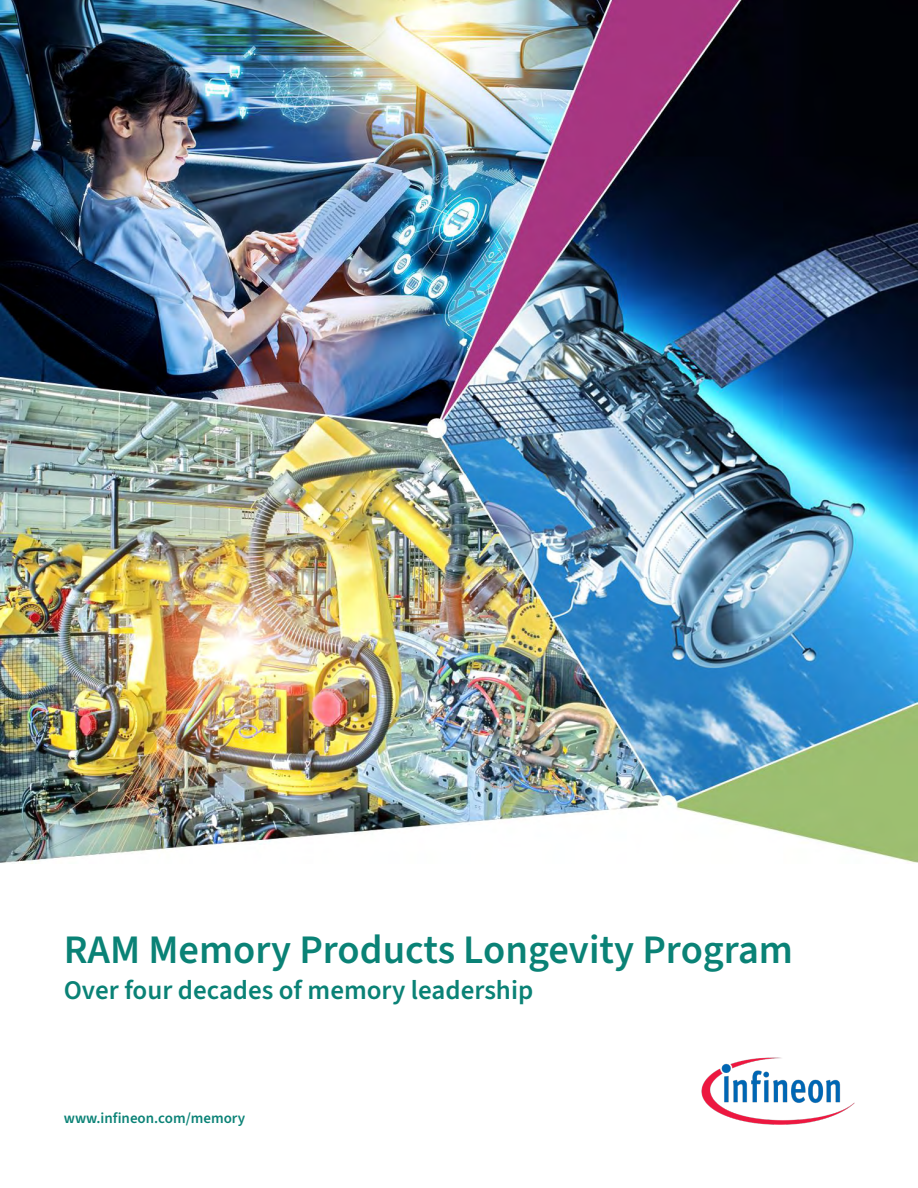
<style>
.page{position:relative;width:918px;height:1188px;background:#fff}
.page>*{position:absolute;margin:0;border:0;box-sizing:border-box;transform-origin:0 0}
.t1{font:600 40.5px "Source Sans 3";color:#0a8276}
.t2{font:600 27px "Source Sans 3";color:#0a8276}
.t3{font:600 15px "Source Sans 3";color:#0a8276}
</style>
<div class="page">
<img style="left:0;top:0;width:918px;height:864px">
<img style="left:702px;top:1057px;width:152px;height:67px">
<p class="t1" style="left:64px;top:922px;width:731px">RAM Memory Products Longevity Program</p>
<p class="t2" style="left:64px;top:972px;width:471px">Over four decades of memory leadership</p>
<p class="t3" style="left:64px;top:1108px;width:183px">www.infineon.com/memory</p>
</div>
